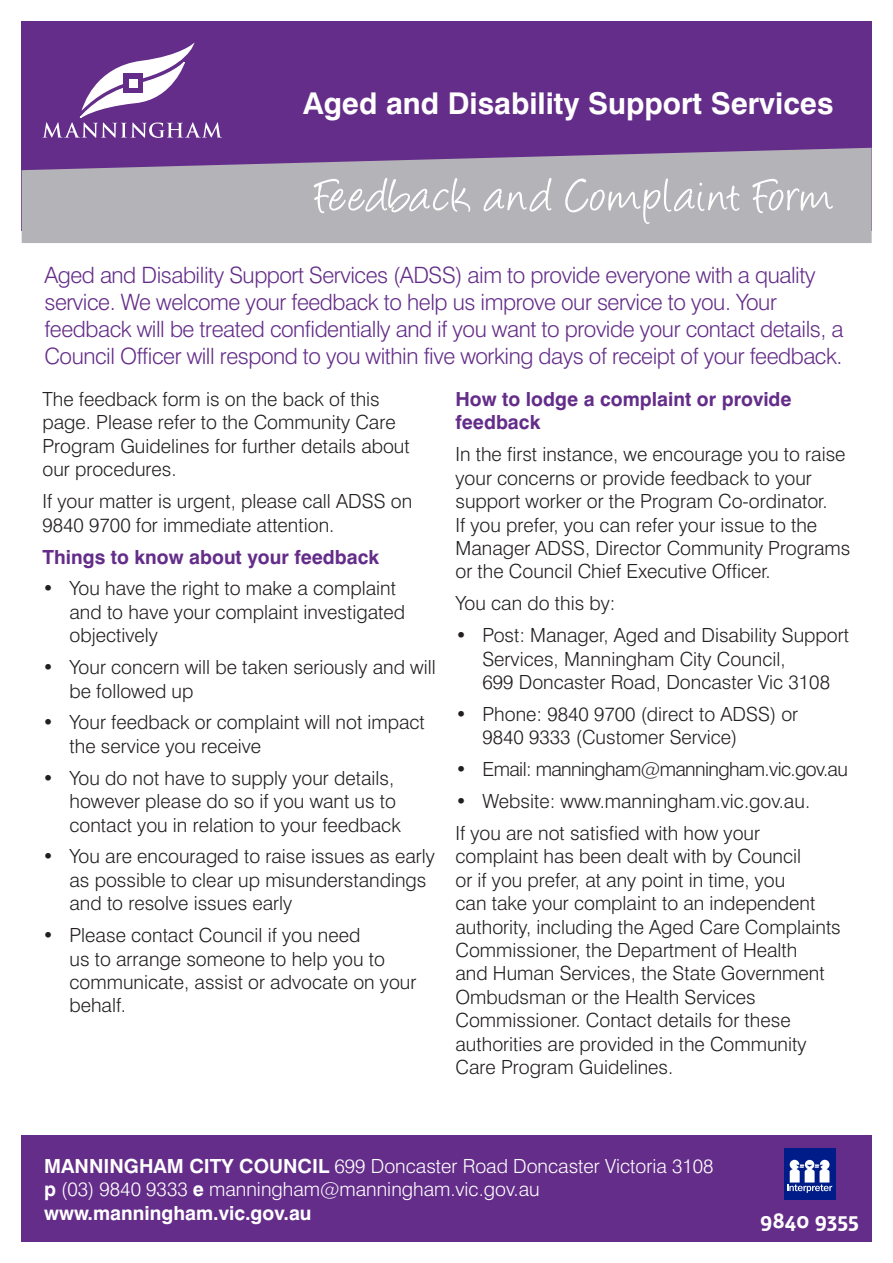
<style>
.page{position:relative;width:893px;height:1263px;background:#fff}
.page>*{position:absolute;margin:0;border:0;box-sizing:border-box;transform-origin:0 0}
.t1{font:54px "Angelina";letter-spacing:.04em;color:#fff}
.t2{font:700 30px "Swiss 721 BT";color:#fff}
.t3{font:300 22.5px/27px "Swiss 721 BT";letter-spacing:-.02em;color:#642d89}
.t4{font:700 21.6px "Agile";letter-spacing:-.005em;color:#fff}
.t5{font:300 19.5px/23.4px "Swiss 721 BT";color:#231f20}
.t6{font:300 19.5px/23.4px "Swiss 721 BT";color:#fff}
.t7{font:700 19.5px/23.4px "Swiss 721 BT";color:#642d89}
.t8{font:300 19.5px "Swiss 721 BT";letter-spacing:-.03em;color:#231f20}
.s1{font-weight:700}
</style>
<div class="page">
<div style="left:22px;top:21px;width:850px;height:210px;background:#642d89"></div>
<svg style="left:22px;top:148px;width:850px;height:95px;background:#aaa3b1"></svg>
<svg style="left:43px;top:43px;width:179px;height:95px"></svg>
<div style="left:124px;top:73px;width:19px;height:20px;background:#642d89"></div>
<div style="left:129px;top:79px;width:9px;height:9px;background:#fff"></div>
<div style="left:22px;top:1135px;width:850px;height:107px;background:#642d89"></div>
<div style="left:784px;top:1148px;width:51px;height:51px;background:#001c88"></div>
<svg style="left:787px;top:1160px;width:45px;height:33px"></svg>
<p class="t2" style="left:303px;top:85px;width:532px">Aged and Disability Support Services</p>
<p class="t1" style="left:316px;top:173px;width:519px">Feedback and Complaint Form</p>
<p class="t3" style="left:44px;top:261px;width:801px">Aged and Disability Support Services (ADSS) aim to provide everyone with a quality service. We welcome your feedback to help us improve our service to you. Your feedback will be treated confidentially and if you want to provide your contact details, a Council Officer will respond to you within five working days of receipt of your feedback.</p>
<p class="t5" style="left:43px;top:387px;width:369px">The feedback form is on the back of this page. Please refer to the Community Care Program Guidelines for further details about our procedures.</p>
<p class="t5" style="left:43px;top:489px;width:371px">If your matter is urgent, please call ADSS on<br>9840 9700 for immediate attention.</p>
<p class="t7" style="left:43px;top:545px;width:338px">Things to know about your feedback</p>
<p class="t5" style="left:70px;top:577px;width:337px;text-indent:-27px">• You have the right to make a complaint and to have your complaint investigated objectively</p>
<p class="t5" style="left:70px;top:655px;width:368px;text-indent:-27px">• Your concern will be taken seriously and will be followed up</p>
<p class="t5" style="left:70px;top:711px;width:357px;text-indent:-27px">• Your feedback or complaint will not impact the service you receive</p>
<p class="t5" style="left:70px;top:766px;width:333px;text-indent:-27px">• You do not have to supply your details, however please do so if you want us to contact you in relation to your feedback</p>
<p class="t5" style="left:70px;top:845px;width:367px;text-indent:-27px">• You are encouraged to raise issues as early as possible to clear up misunderstandings and to resolve issues early</p>
<p class="t5" style="left:70px;top:923px;width:348px;text-indent:-27px">• Please contact Council if you need<br>us to arrange someone to help you to communicate, assist or advocate on your behalf.</p>
<p class="t7" style="left:455px;top:387px;width:338px">How to lodge a complaint or provide feedback</p>
<p class="t5" style="left:455px;top:443px;width:396px">In the first instance, we encourage you to raise your concerns or provide feedback to your support worker or the Program Co-ordinator.<br>If you prefer, you can refer your issue to the Manager ADSS, Director Community Programs or the Council Chief Executive Officer.</p>
<p class="t5" style="left:455px;top:591px;width:161px">You can do this by:</p>
<p class="t5" style="left:482px;top:623px;width:368px;text-indent:-27px">• Post: Manager, Aged and Disability Support<br>Services, Manningham City Council,<br>699 Doncaster Road, Doncaster Vic 3108</p>
<p class="t5" style="left:482px;top:702px;width:317px;text-indent:-27px">• Phone: 9840 9700 (direct to ADSS) or<br>9840 9333 (Customer Service)</p>
<p class="t8" style="left:455px;top:757px;width:394px">• Email: manningham@manningham.vic.gov.au</p>
<p class="t5" style="left:455px;top:789px;width:356px">• Website: www.manningham.vic.gov.au.</p>
<p class="t5" style="left:455px;top:821px;width:387px">If you are not satisfied with how your complaint has been dealt with by Council<br>or if you prefer, at any point in time, you<br>can take your complaint to an independent authority, including the Aged Care Complaints Commissioner, the Department of Health<br>and Human Services, the State Government Ombudsman or the Health Services Commissioner. Contact details for these authorities are provided in the Community Care Program Guidelines.</p>
<p class="t6" style="left:44px;top:1154px;width:671px"><span class="s1">MANNINGHAM CITY COUNCIL</span> 699 Doncaster Road Doncaster Victoria 3108</p>
<p class="t6" style="left:44px;top:1177px;width:497px"><span class="s1">p</span> (03) 9840 9333 <span class="s1">e</span> manningham@manningham.vic.gov.au <span class="s1">www.manningham.vic.gov.au</span></p>
<p class="t4" style="left:760px;top:1208px;width:100px">9840 9355</p>
</div>
